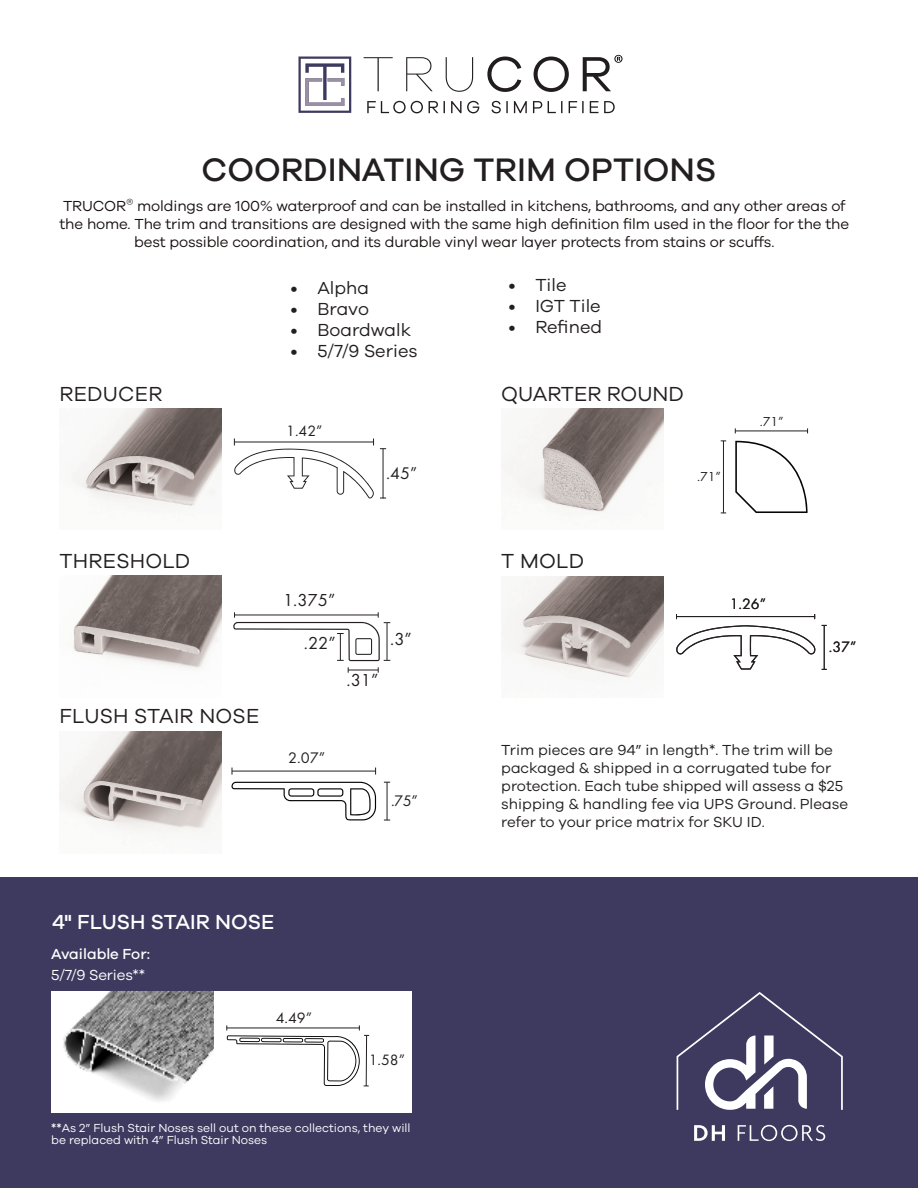
<style>
.page{position:relative;width:918px;height:1188px;background:#fff}
.page>*{position:absolute;margin:0;border:0;box-sizing:border-box;transform-origin:0 0}
.t1{font:500 33.6px "Galano Grotesque";color:#231f20}
.t2{font:21px "Galano Grotesque";letter-spacing:.01em;color:#231f20}
.t3{font:500 21px "Galano Grotesque";color:#fff}
.t4{font:18px "Galano Grotesque";color:#231f20}
.t5{font:18px "Futura PT";color:#231f20}
.t6{font:17.4px "Futura PT";color:#231f20}
.t7{font:15.9px "Futura PT";color:#231f20}
.t8{font:15.6px "Futura PT";color:#231f20}
.t9{font:15px/18px "Galano Grotesque";letter-spacing:-.01em;color:#191312;text-align:center}
.t10{font:15px/18px "Galano Grotesque";color:#231f20}
.t11{font:500 15px "Galano Grotesque";color:#fff}
.t12{font:15px "Galano Grotesque";letter-spacing:-.01em;color:#fff}
.t13{font:13.5px "Futura PT";color:#231f20}
.t14{font:12px/12px "Galano Grotesque";color:#fff}
.s1{font-weight:500}
</style>
<div class="page">
<div style="left:0;top:878px;width:918px;height:310px;background:#3e395f"></div>
<svg style="left:298px;top:57px;width:53px;height:56px"></svg>
<svg style="left:367px;top:101px;width:248px;height:12px"></svg>
<svg style="left:364px;top:55px;width:259px;height:37px"></svg>
<img style="left:501px;top:408px;width:162px;height:104px">
<svg style="left:735px;top:441px;width:73px;height:72px"></svg>
<hr style="left:723px;top:441px;width:1px;height:72px;background:#231f20">
<hr style="left:735px;top:430px;width:73px;height:1px;background:#231f20">
<img style="left:501px;top:576px;width:162px;height:103px">
<svg style="left:676px;top:625px;width:139px;height:45px"></svg>
<hr style="left:824px;top:626px;width:1px;height:43px;background:#231f20">
<hr style="left:677px;top:616px;width:138px;height:1px;background:#231f20">
<img style="left:73px;top:408px;width:148px;height:99px">
<hr style="left:383px;top:449px;width:1px;height:49px;background:#231f20">
<svg style="left:234px;top:439px;width:140px;height:60px"></svg>
<img style="left:73px;top:576px;width:148px;height:93px">
<hr style="left:348px;top:670px;width:30px;height:1px;background:#231f20">
<svg style="left:233px;top:612px;width:157px;height:49px"></svg>
<img style="left:59px;top:732px;width:162px;height:103px">
<svg style="left:232px;top:782px;width:144px;height:38px"></svg>
<hr style="left:232px;top:771px;width:144px;height:1px;background:#231f20">
<hr style="left:387px;top:782px;width:1px;height:38px;background:#231f20">
<div style="left:51px;top:991px;width:360px;height:122px;background:#fff"></div>
<img style="left:63px;top:991px;width:150px;height:110px">
<svg style="left:226px;top:1025px;width:143px;height:61px"></svg>
<svg style="left:677px;top:992px;width:166px;height:118px"></svg>
<svg style="left:694px;top:1125px;width:31px;height:16px"></svg>
<svg style="left:738px;top:1125px;width:87px;height:16px"></svg>
<h1 class="t1" style="left:202px;top:149px;width:516px">COORDINATING TRIM OPTIONS</h1>
<p class="t9" style="left:60px;top:197px;width:791px">TRUCOR® moldings are 100% waterproof and can be installed in kitchens, bathrooms, and any other areas of the home. The trim and transitions are designed with the same high definition film used in the floor for the the best possible coordination, and its durable vinyl wear layer protects from stains or scuffs.</p>
<h2 class="t2" style="left:59px;top:381px;width:105px">REDUCER</h2>
<p class="t4" style="left:291px;top:278px;width:80px">• Alpha</p>
<p class="t4" style="left:291px;top:299px;width:80px">• Bravo</p>
<p class="t4" style="left:291px;top:320px;width:122px">• Boardwalk</p>
<p class="t4" style="left:291px;top:341px;width:129px">• 5/7/9 Series</p>
<p class="t8" style="left:286px;top:422px;width:38px">1.42”</p>
<p class="t6" style="left:386px;top:463px;width:32px">.45”</p>
<h2 class="t2" style="left:59px;top:548px;width:132px">THRESHOLD</h2>
<h2 class="t2" style="left:59px;top:704px;width:201px">FLUSH STAIR NOSE</h2>
<p class="t5" style="left:283px;top:589px;width:54px">1.375”</p>
<p class="t5" style="left:304px;top:633px;width:33px">.22”</p>
<p class="t5" style="left:347px;top:670px;width:33px">.31”</p>
<p class="t5" style="left:390px;top:628px;width:23px">.3”</p>
<p class="t7" style="left:288px;top:749px;width:39px">2.07”</p>
<p class="t7" style="left:391px;top:791px;width:28px">.75”</p>
<h2 class="t3" style="left:52px;top:910px;width:224px">4" FLUSH STAIR NOSE</h2>
<p class="t11" style="left:51px;top:945px;width:100px">Available For:</p>
<p class="t12" style="left:51px;top:966px;width:96px">5/7/9 Series**</p>
<p class="t8" style="left:276px;top:1008px;width:38px">4.49”</p>
<p class="t8" style="left:369px;top:1051px;width:38px">1.58”</p>
<p class="t14" style="left:51px;top:1121px;width:361px"><span class="s1">**</span>As 2” Flush Stair Noses sell out on these collections, they will be replaced with 4” Flush Stair Noses</p>
<p class="t4" style="left:508px;top:275px;width:60px">• Tile</p>
<p class="t4" style="left:508px;top:296px;width:94px">• IGT Tile</p>
<p class="t4" style="left:508px;top:317px;width:95px">• Refined</p>
<h2 class="t2" style="left:501px;top:381px;width:184px">QUARTER ROUND</h2>
<p class="t13" style="left:697px;top:469px;width:25px">.71”</p>
<p class="t13" style="left:760px;top:413px;width:25px">.71”</p>
<h2 class="t2" style="left:501px;top:548px;width:84px">T MOLD</h2>
<p class="t8" style="left:730px;top:595px;width:38px">1.26”</p>
<p class="t8" style="left:829px;top:638px;width:29px">.37”</p>
<p class="t10" style="left:501px;top:741px;width:348px">Trim pieces are 94” in length*. The trim will be packaged &amp; shipped in a corrugated tube for protection. Each tube shipped will assess a $25 shipping &amp; handling fee via UPS Ground. Please refer to your price matrix for SKU ID.</p>
</div>
